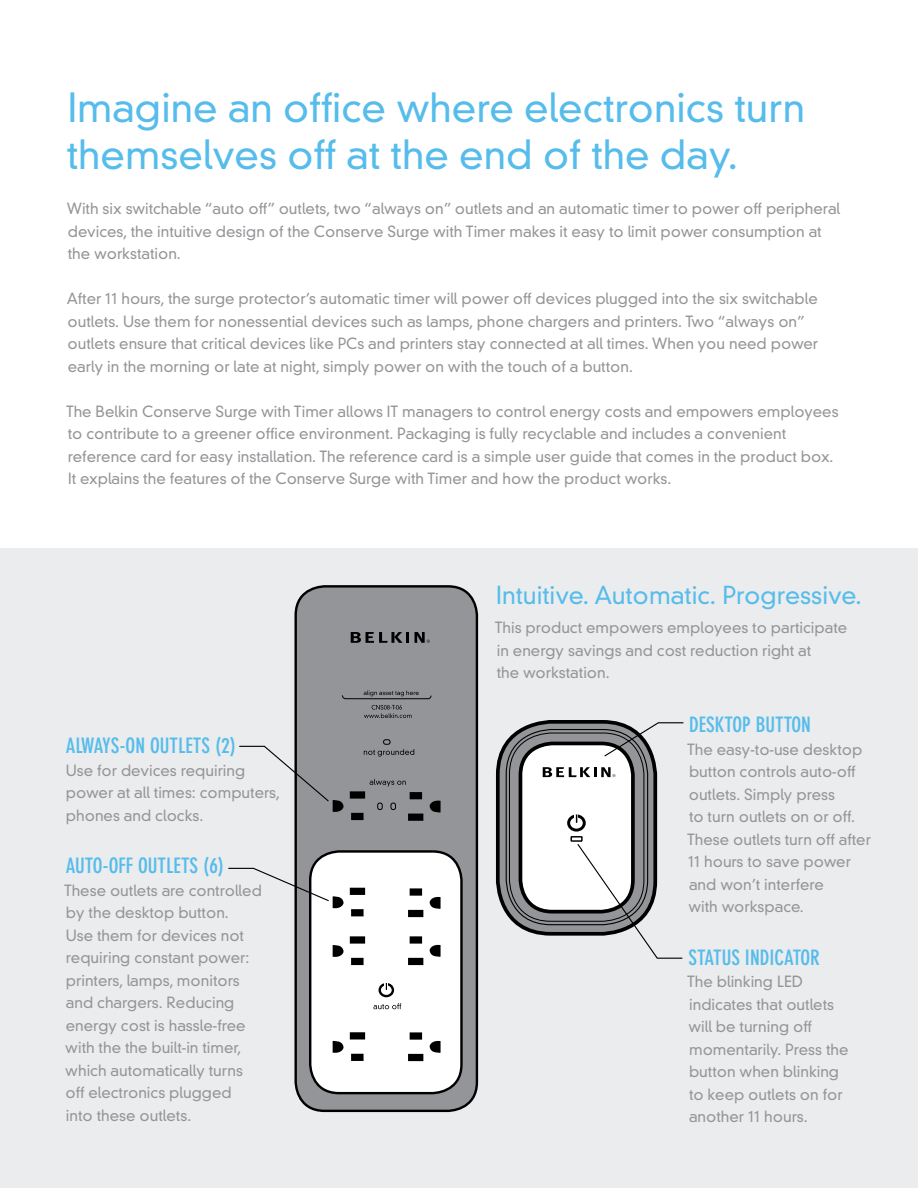
<style>
.page{position:relative;width:918px;height:1188px;background:#fff}
.page>*{position:absolute;margin:0;border:0;box-sizing:border-box;transform-origin:0 0}
.t1{font:300 39px/46.8px "DIN Neuzeit Grotesk";color:#55bceb}
.t2{font:300 24px "DIN Neuzeit Grotesk";color:#55bceb}
.t3{font:700 condensed 21px "DIN Neuzeit Grotesk";color:#55bceb}
.t4{font:300 15px/22.5px "DIN Neuzeit Grotesk";color:#939598}
</style>
<div class="page">
<div style="left:0;top:549px;width:918px;height:639px;background:#ebeced"></div>
<svg style="left:498px;top:722px;width:157px;height:212px;background:#848689"></svg>
<div style="left:496px;top:720px;width:161px;height:216px;border:4px solid #000;border-radius:53px"></div>
<div style="left:520px;top:743px;width:113px;height:169px;background:#fff;border-radius:32px"></div>
<div style="left:519px;top:742px;width:116px;height:171px;border:4px solid #000;border-radius:32px"></div>
<div style="left:506px;top:729px;width:142px;height:196px;border:1px solid #000;border-radius:45px"></div>
<div style="left:509px;top:733px;width:135px;height:189px;border:1px solid #000;border-radius:41px"></div>
<div style="left:567px;top:814px;width:19px;height:18px;border:3px solid #000;border-radius:50%"></div>
<svg style="left:575px;top:814px;width:3px;height:9px"></svg>
<div style="left:570px;top:836px;width:13px;height:6px;border:1px solid #000"></div>
<svg style="left:543px;top:767px;width:72px;height:10px"></svg>
<svg style="left:576px;top:843px;width:107px;height:116px"></svg>
<div style="left:296px;top:586px;width:181px;height:525px;background:#939598;border-radius:29px"></div>
<div style="left:294px;top:585px;width:184px;height:527px;border:2px solid #000;border-radius:29px"></div>
<div style="left:310px;top:851px;width:151px;height:242px;background:#fff;border-radius:29px"></div>
<div style="left:309px;top:850px;width:154px;height:244px;border:2px solid #000;border-radius:29px"></div>
<div style="left:379px;top:983px;width:15px;height:14px;border:2px solid #000;border-radius:50%"></div>
<svg style="left:385px;top:982px;width:3px;height:8px"></svg>
<div style="left:351px;top:1054px;width:13px;height:7px;background:#000"></div>
<div style="left:350px;top:1032px;width:15px;height:8px;background:#000"></div>
<svg style="left:333px;top:1040px;width:11px;height:13px"></svg>
<div style="left:351px;top:958px;width:13px;height:7px;background:#000"></div>
<div style="left:350px;top:936px;width:15px;height:8px;background:#000"></div>
<svg style="left:333px;top:945px;width:11px;height:12px"></svg>
<div style="left:351px;top:909px;width:13px;height:7px;background:#000"></div>
<div style="left:350px;top:888px;width:15px;height:7px;background:#000"></div>
<div style="left:410px;top:888px;width:12px;height:8px;background:#000"></div>
<div style="left:408px;top:910px;width:15px;height:7px;background:#000"></div>
<svg style="left:429px;top:897px;width:12px;height:12px"></svg>
<div style="left:410px;top:936px;width:12px;height:8px;background:#000"></div>
<div style="left:408px;top:958px;width:15px;height:7px;background:#000"></div>
<svg style="left:429px;top:944px;width:12px;height:13px"></svg>
<div style="left:410px;top:1032px;width:12px;height:8px;background:#000"></div>
<div style="left:408px;top:1054px;width:15px;height:7px;background:#000"></div>
<svg style="left:429px;top:1040px;width:12px;height:13px"></svg>
<div style="left:351px;top:813px;width:13px;height:7px;background:#000"></div>
<div style="left:350px;top:791px;width:15px;height:8px;background:#000"></div>
<div style="left:410px;top:792px;width:12px;height:7px;background:#000"></div>
<div style="left:408px;top:814px;width:15px;height:7px;background:#000"></div>
<svg style="left:429px;top:800px;width:12px;height:13px"></svg>
<div style="left:377px;top:803px;width:6px;height:7px;border:1px solid #000;border-radius:2px"></div>
<svg style="left:391px;top:803px;width:5px;height:7px"></svg>
<div style="left:383px;top:739px;width:7px;height:6px;border:1px solid #000;border-radius:2px"></div>
<svg style="left:351px;top:632px;width:58px;height:11px"></svg>
<svg style="left:415px;top:632px;width:15px;height:11px"></svg>
<svg style="left:373px;top:1003px;width:28px;height:6px"></svg>
<svg style="left:370px;top:779px;width:36px;height:8px"></svg>
<svg style="left:364px;top:749px;width:50px;height:8px"></svg>
<svg style="left:342px;top:690px;width:90px;height:28px"></svg>
<svg style="left:239px;top:745px;width:105px;height:68px"></svg>
<svg style="left:228px;top:867px;width:116px;height:42px"></svg>
<svg style="left:603px;top:722px;width:81px;height:36px"></svg>
<h1 class="t1" style="left:67px;top:85px;width:740px">Imagine an office where electronics turn themselves off at the end of the day.</h1>
<p class="t4" style="left:67px;top:198px;width:775px">With six switchable “auto off” outlets, two “always on” outlets and an automatic timer to power off peripheral devices, the intuitive design of the Conserve Surge with Timer makes it easy to limit power consumption at the workstation.</p>
<p class="t4" style="left:67px;top:288px;width:753px">After 11 hours, the surge protector’s automatic timer will power off devices plugged into the six switchable outlets. Use them for nonessential devices such as lamps, phone chargers and printers. Two “always on” outlets ensure that critical devices like PCs and printers stay connected at all times. When you need power early in the morning or late at night, simply power on with the touch of a button.</p>
<p class="t4" style="left:66px;top:400px;width:774px">The Belkin Conserve Surge with Timer allows IT managers to control energy costs and empowers employees to contribute to a greener office environment. Packaging is fully recyclable and includes a convenient reference card for easy installation. The reference card is a simple user guide that comes in the product box.<br>It explains the features of the Conserve Surge with Timer and how the product works.</p>
<h3 class="t3" style="left:66px;top:734px;width:172px">ALWAYS-ON OUTLETS (2)</h3>
<p class="t4" style="left:66px;top:759px;width:216px">Use for devices requiring power at all times: computers, phones and clocks.</p>
<h3 class="t3" style="left:66px;top:853px;width:160px">AUTO-OFF OUTLETS (6)</h3>
<p class="t4" style="left:64px;top:879px;width:199px">These outlets are controlled by the desktop button.<br>Use them for devices not requiring constant power: printers, lamps, monitors and chargers. Reducing energy cost is hassle-free with the the built-in timer, which automatically turns off electronics plugged<br>into these outlets.</p>
<h2 class="t2" style="left:496px;top:581px;width:367px">Intuitive. Automatic. Progressive.</h2>
<p class="t4" style="left:495px;top:616px;width:354px">This product empowers employees to participate in energy savings and cost reduction right at<br>the workstation.</p>
<h3 class="t3" style="left:689px;top:712px;width:123px">DESKTOP BUTTON</h3>
<p class="t4" style="left:687px;top:738px;width:185px">The easy-to-use desktop button controls auto-off outlets. Simply press<br>to turn outlets on or off.<br>These outlets turn off after<br>11 hours to save power and won’t interfere<br>with workspace.</p>
<h3 class="t3" style="left:689px;top:945px;width:133px">STATUS INDICATOR</h3>
<p class="t4" style="left:687px;top:971px;width:163px">The blinking LED indicates that outlets will be turning off momentarily. Press the button when blinking to keep outlets on for another 11 hours.</p>
</div>
